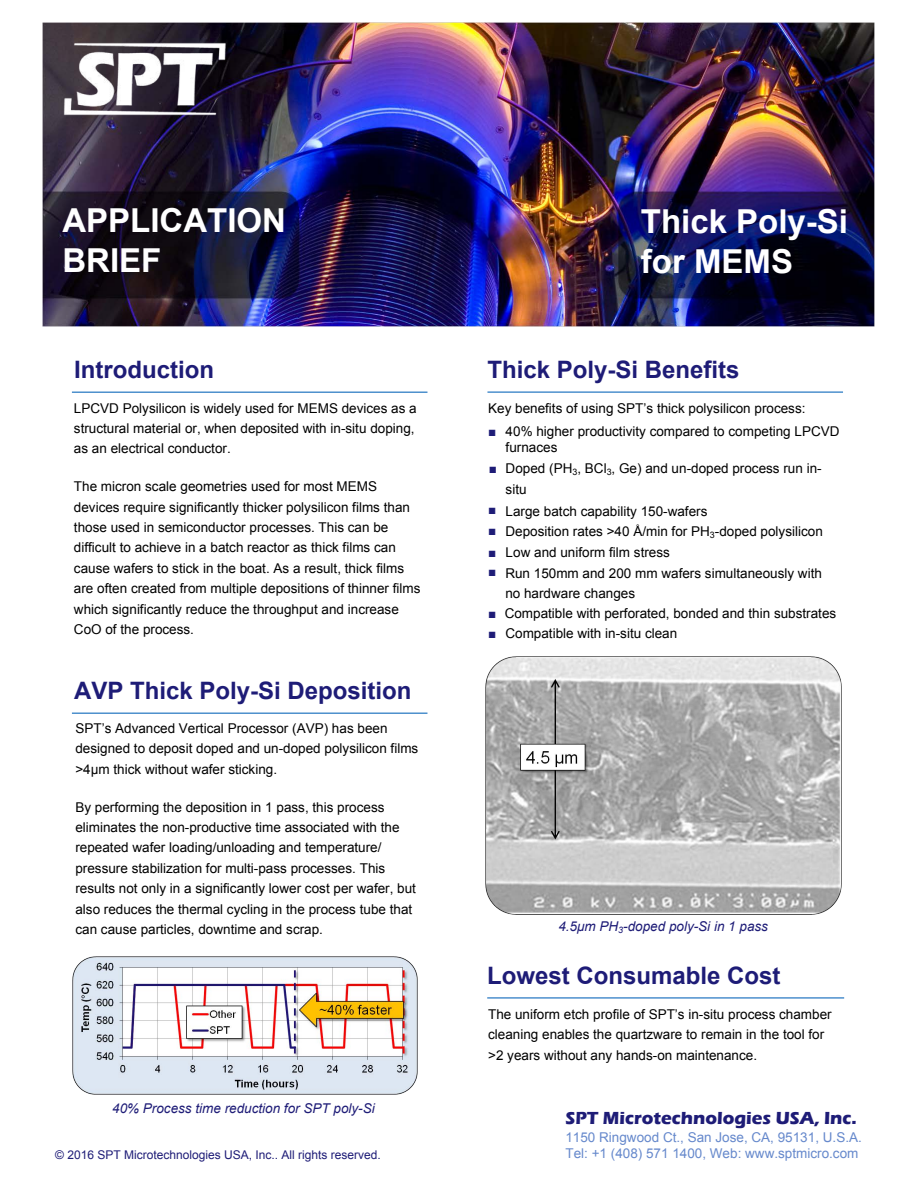
<style>
.page{position:relative;width:918px;height:1188px;background:#fff}
.page>*{position:absolute;margin:0;border:0;box-sizing:border-box;transform-origin:0 0}
.t1{font:700 33px/39.3px "Arial";color:#fff}
.t2{font:700 24px "Arial";color:#1e1c77}
.t3{font:700 18px "Eras ITC";color:#1e1c77}
.t4{font:13.5px/20.4px "Arial";color:#000}
.t5{font:13.5px/16.2px "Arial";color:#6689cc}
.t6{font:italic 13.5px "Arial";color:#1e1c77}
.t7{font:12px "Arial";color:#1e1c77}
.s1{color:#1e1c77}
</style>
<div class="page">
<img style="left:42px;top:23px;width:832px;height:303px">
<hr style="left:72px;top:391px;width:355px;height:2px;background:#4d90cd">
<hr style="left:487px;top:997px;width:357px;height:2px;background:#4d90cd">
<img style="left:63px;top:42px;width:164px;height:73px">
<hr style="left:487px;top:391px;width:356px;height:2px;background:#4d90cd">
<hr style="left:72px;top:712px;width:355px;height:2px;background:#4d90cd">
<img style="left:72px;top:956px;width:345px;height:139px">
<img style="left:486px;top:656px;width:356px;height:258px">
<h1 class="t1" style="left:62px;top:202px;width:225px">APPLICATION<br>BRIEF</h1>
<h1 class="t1" style="left:641px;top:203px;width:209px">Thick Poly-Si for MEMS</h1>
<h2 class="t2" style="left:74px;top:354px;width:141px">Introduction</h2>
<p class="t4" style="left:74px;top:398px;width:344px">LPCVD Polysilicon is widely used for MEMS devices as a structural material or, when deposited with in-situ doping, as an electrical conductor.</p>
<p class="t4" style="left:74px;top:476px;width:348px">The micron scale geometries used for most MEMS devices require significantly thicker polysilicon films than those used in semiconductor processes. This can be difficult to achieve in a batch reactor as thick films can cause wafers to stick in the boat. As a result, thick films are often created from multiple depositions of thinner films which significantly reduce the throughput and increase CoO of the process.</p>
<h2 class="t2" style="left:74px;top:674px;width:339px">AVP Thick Poly-Si Deposition</h2>
<p class="t4" style="left:75px;top:718px;width:344px">SPT’s Advanced Vertical Processor (AVP) has been designed to deposit doped and un-doped polysilicon films &gt;4μm thick without wafer sticking.</p>
<p class="t4" style="left:75px;top:797px;width:342px">By performing the deposition in 1 pass, this process eliminates the non-productive time associated with the repeated wafer loading/unloading and temperature/ pressure stabilization for multi-pass processes. This results not only in a significantly lower cost per wafer, but also reduces the thermal cycling in the process tube that can cause particles, downtime and scrap.</p>
<p class="t6" style="left:112px;top:1099px;width:264px">40% Process time reduction for SPT poly-Si</p>
<p class="t7" style="left:55px;top:1147px;width:327px">© 2016 SPT Microtechnologies USA, Inc.. All rights reserved.</p>
<h2 class="t2" style="left:488px;top:354px;width:254px">Thick Poly-Si Benefits</h2>
<p class="t4" style="left:488px;top:398px;width:319px">Key benefits of using SPT’s thick polysilicon process:</p>
<p class="t4" style="left:506px;top:423px;width:335px;line-height:16.2px;text-indent:-18px"><span class="s1">■</span> 40% higher productivity compared to competing LPCVD furnaces</p>
<p class="t4" style="left:506px;top:458px;width:318px;line-height:21.1px;text-indent:-17px"><span class="s1">■</span> Doped (PH<sub>3</sub>, BCl<sub>3</sub>, Ge) and un-doped process run in&shy;situ</p>
<p class="t4" style="left:488px;top:501px;width:221px"><span class="s1">■</span> Large batch capability 150-wafers</p>
<p class="t4" style="left:488px;top:522px;width:336px"><span class="s1">■</span> Deposition rates &gt;40 Å/min for PH<sub>3</sub>-doped polysilicon</p>
<p class="t4" style="left:488px;top:542px;width:183px"><span class="s1">■</span> Low and uniform film stress</p>
<p class="t4" style="left:505px;top:563px;width:318px;text-indent:-17px"><span class="s1">■</span> Run 150mm and 200 mm wafers simultaneously with no hardware changes</p>
<p class="t4" style="left:488px;top:603px;width:350px"><span class="s1">■</span> Compatible with perforated, bonded and thin substrates</p>
<p class="t4" style="left:488px;top:624px;width:191px"><span class="s1">■</span> Compatible with in-situ clean</p>
<p class="t6" style="left:558px;top:918px;width:211px">4.5μm PH<sub>3</sub>-doped poly-Si in 1 pass</p>
<h2 class="t2" style="left:487px;top:959px;width:295px">Lowest Consumable Cost</h2>
<p class="t4" style="left:488px;top:1004px;width:345px">The uniform etch profile of SPT’s in-situ process chamber cleaning enables the quartzware to remain in the tool for &gt;2 years without any hands-on maintenance.</p>
<h3 class="t3" style="left:565px;top:1107px;width:293px">SPT Microtechnologies USA, Inc.</h3>
<p class="t5" style="left:565px;top:1129px;width:298px">1150 Ringwood Ct., San Jose, CA, 95131, U.S.A.<br>Tel: +1 (408) 571 1400, Web: www.sptmicro.com</p>
</div>
